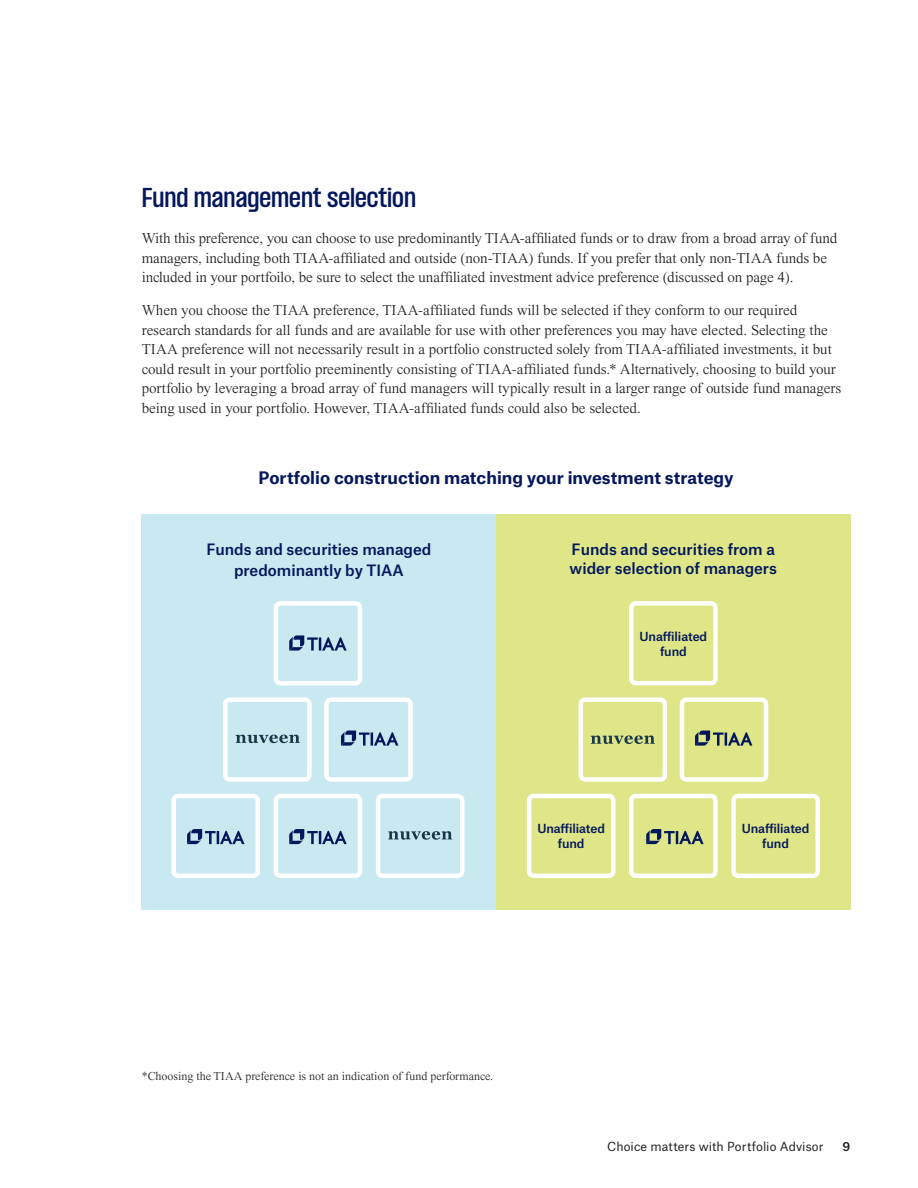
<style>
.page{position:relative;width:918px;height:1188px;background:#fff}
.page>*{position:absolute;margin:0;border:0;box-sizing:border-box;transform-origin:0 0}
.Subtitle_in_body{font:600 condensed 24px "PP Formula";color:#04175c}
.Chart_headline{font:700 16.5px "Atlas Grotesk";color:#04175c}
.Body_copy{font:300 15px/19.5px "Times Now";letter-spacing:-.01em;color:#231f20}
.Chart_body_copy{font:500 15px/21px "Atlas Grotesk";color:#04175c;text-align:center}
.asterik_copy{font:300 12px "Times Now";letter-spacing:-.005em;color:#231f20}
.Chart_body_copy-2{font:500 12px/15px "Atlas Grotesk";letter-spacing:-.01em;color:#04175c;text-align:center}
._17A_Page_Number_Folio_R_FG_8_10{font:12px "Atlas Grotesk";letter-spacing:.005em;color:#231f20}
._17A_Page_Number_Folio_R_FG_8_10-2{font:500 12px "Atlas Grotesk";color:#231f20}
</style>
<div class="page">
<div style="left:142px;top:514px;width:354px;height:395px;background:#c8e9f0"></div>
<div style="left:496px;top:514px;width:354px;height:395px;background:#dee687"></div>
<div style="left:274px;top:601px;width:88px;height:84px;border:4px solid #fff;border-radius:4px"></div>
<div style="left:223px;top:697px;width:89px;height:85px;border:4px solid #fff;border-radius:4px"></div>
<div style="left:274px;top:794px;width:88px;height:84px;border:4px solid #fff;border-radius:4px"></div>
<div style="left:171px;top:794px;width:89px;height:84px;border:4px solid #fff;border-radius:4px"></div>
<div style="left:376px;top:794px;width:88px;height:84px;border:4px solid #fff;border-radius:4px"></div>
<div style="left:324px;top:697px;width:89px;height:85px;border:4px solid #fff;border-radius:4px"></div>
<div style="left:629px;top:601px;width:89px;height:84px;border:4px solid #fff;border-radius:4px"></div>
<div style="left:578px;top:697px;width:89px;height:85px;border:4px solid #fff;border-radius:4px"></div>
<div style="left:629px;top:794px;width:89px;height:84px;border:4px solid #fff;border-radius:4px"></div>
<div style="left:527px;top:794px;width:89px;height:84px;border:4px solid #fff;border-radius:4px"></div>
<div style="left:731px;top:794px;width:89px;height:84px;border:4px solid #fff;border-radius:4px"></div>
<div style="left:680px;top:697px;width:88px;height:85px;border:4px solid #fff;border-radius:4px"></div>
<svg style="left:289px;top:635px;width:58px;height:16px"></svg>
<svg style="left:341px;top:731px;width:57px;height:15px"></svg>
<svg style="left:236px;top:735px;width:64px;height:8px"></svg>
<svg style="left:695px;top:731px;width:57px;height:15px"></svg>
<svg style="left:646px;top:829px;width:58px;height:15px"></svg>
<svg style="left:289px;top:829px;width:58px;height:15px"></svg>
<svg style="left:187px;top:829px;width:58px;height:15px"></svg>
<svg style="left:388px;top:831px;width:64px;height:9px"></svg>
<svg style="left:591px;top:735px;width:64px;height:9px"></svg>
<p class="Subtitle_in_body" style="left:142px;top:183px;width:276px">Fund management selection</p>
<p class="Body_copy" style="left:142px;top:228px;width:697px">With this preference, you can choose to use predominantly TIAA-affiliated funds or to draw from a broad array of fund managers, including both TIAA-affiliated and outside (non-TIAA) funds. If you prefer that only non-TIAA funds be included in your portfoilo, be sure to select the unaffiliated investment advice preference (discussed on page 4).</p>
<p class="Body_copy" style="left:142px;top:300px;width:701px">When you choose the TIAA preference, TIAA-affiliated funds will be selected if they conform to our required research standards for all funds and are available for use with other preferences you may have elected. Selecting the TIAA preference will not necessarily result in a portfolio constructed solely from TIAA-affiliated investments, it but could result in your portfolio preeminently consisting of TIAA-affiliated funds.* Alternatively, choosing to build your portfolio by leveraging a broad array of fund managers will typically result in a larger range of outside fund managers being used in your portfolio. However, TIAA-affiliated funds could also be selected.</p>
<p class="Chart_headline" style="left:259px;top:465px;width:477px">Portfolio construction matching your investment strategy</p>
<p class="Chart_body_copy" style="left:206px;top:537px;width:227px">Funds and securities managed predominantly by TIAA</p>
<p class="Chart_body_copy" style="left:570px;top:538px;width:209px;line-height:19.5px;text-align:left">Funds and securities from a wider selection of managers</p>
<p class="Chart_body_copy-2" style="left:640px;top:627px;width:69px">Unaffiliated fund</p>
<p class="Chart_body_copy-2" style="left:537px;top:820px;width:69px">Unaffiliated fund</p>
<p class="Chart_body_copy-2" style="left:742px;top:820px;width:69px">Unaffiliated fund</p>
<p class="asterik_copy" style="left:142px;top:1069px;width:353px">*Choosing the TIAA preference is not an indication of fund performance.</p>
<p class="_17A_Page_Number_Folio_R_FG_8_10" style="left:607px;top:1136px;width:218px">Choice matters with Portfolio Advisor</p>
<p class="_17A_Page_Number_Folio_R_FG_8_10-2" style="left:843px;top:1136px;width:9px">9</p>
</div>
